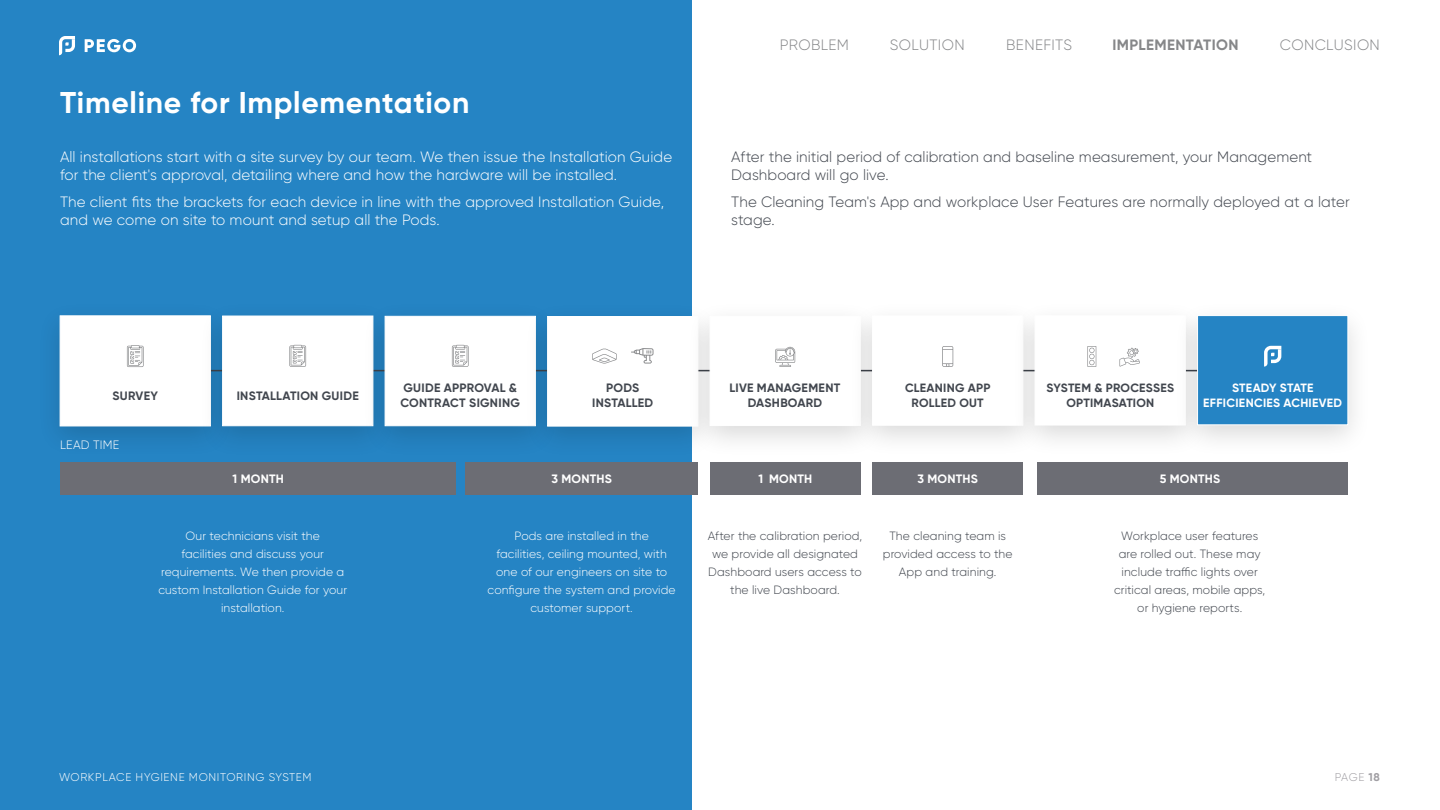
<style>
.page{position:relative;width:1440px;height:810px;background:#fff}
.page>*{position:absolute;margin:0;border:0;box-sizing:border-box;transform-origin:0 0}
.t1{font:700 30px "Gilroy";letter-spacing:.025em;color:#fff}
.t2{font:300 15px/18px "Gilroy";letter-spacing:.005em;color:#fff}
.t3{font:300 15px/18px "Gilroy";letter-spacing:.005em;color:#41464e}
.t4{font:300 15px "Gilroy";letter-spacing:.025em;color:#868789}
.t5{font:700 15px "Gilroy";letter-spacing:.025em;color:#868789}
.TOC_Style{font:700 12.15px "Gilroy";letter-spacing:.02em;color:#41464e}
.TOC_Style-2{font:700 12.15px "Gilroy";letter-spacing:.02em;color:#fff}
.TOC_Style-3{font:300 12.15px "Gilroy";letter-spacing:.015em;color:#fff}
.TOC_Style-4{font:300 12px/18px "Gilroy";letter-spacing:.005em;color:#41464e;text-align:center}
.TOC_Style-5{font:300 12px/18px "Gilroy";letter-spacing:.005em;color:#fff}
.TOC_Style-6{font:700 12px/15px "Gilroy";letter-spacing:.015em;color:#41464e;text-align:center}
.TOC_Style-7{font:700 12px/15px "Gilroy";letter-spacing:.02em;color:#fff;text-align:center}
.t6{font:300 11.25px "Gilroy";letter-spacing:.06em;color:#fff}
.t7{font:300 11.25px "Gilroy";color:#a09ea3}
.s1{font-weight:700}
</style>
<div class="page">
<div style="left:0;top:0;width:692px;height:810px;background:#2584c4"></div>
<div style="left:36px;top:300px;width:199px;height:159px;background:#000;opacity:.15"></div>
<div style="left:60px;top:316px;width:151px;height:110px;background:#fff"></div>
<div style="left:198px;top:300px;width:199px;height:158px;background:#000;opacity:.15"></div>
<div style="left:222px;top:316px;width:151px;height:110px;background:#fff;border:1px solid #fff"></div>
<div style="left:61px;top:462px;width:395px;height:33px;background:#6c6d74"></div>
<div style="left:361px;top:301px;width:199px;height:157px;background:#000;opacity:.15"></div>
<div style="left:385px;top:316px;width:151px;height:110px;background:#fff;border:1px solid #fff"></div>
<div style="left:523px;top:301px;width:199px;height:158px;background:#000;opacity:.15"></div>
<div style="left:547px;top:316px;width:151px;height:110px;background:#fff;border:1px solid #fff"></div>
<div style="left:686px;top:301px;width:199px;height:157px;background:#000;opacity:.15"></div>
<div style="left:710px;top:316px;width:151px;height:110px;background:#fff"></div>
<svg style="left:127px;top:345px;width:17px;height:22px"></svg>
<svg style="left:631px;top:348px;width:23px;height:16px"></svg>
<svg style="left:775px;top:347px;width:20px;height:20px"></svg>
<svg style="left:289px;top:345px;width:17px;height:22px"></svg>
<svg style="left:452px;top:345px;width:17px;height:22px"></svg>
<svg style="left:592px;top:348px;width:25px;height:16px"></svg>
<div style="left:848px;top:300px;width:199px;height:158px;background:#000;opacity:.15"></div>
<div style="left:872px;top:316px;width:151px;height:109px;background:#fff"></div>
<svg style="left:942px;top:346px;width:11px;height:21px"></svg>
<div style="left:1011px;top:300px;width:199px;height:158px;background:#000;opacity:.15"></div>
<div style="left:1035px;top:316px;width:150px;height:109px;background:#fff"></div>
<svg style="left:1087px;top:346px;width:9px;height:21px"></svg>
<svg style="left:1119px;top:348px;width:21px;height:19px"></svg>
<div style="left:1173px;top:300px;width:199px;height:158px;background:#000;opacity:.15"></div>
<div style="left:1197px;top:315px;width:151px;height:110px;background:#2584c4;border:1px solid #fff"></div>
<div style="left:465px;top:462px;width:233px;height:33px;background:#6c6d74"></div>
<div style="left:872px;top:462px;width:151px;height:33px;background:#6c6d74"></div>
<div style="left:710px;top:462px;width:151px;height:33px;background:#6c6d74"></div>
<div style="left:1037px;top:462px;width:311px;height:33px;background:#6c6d74"></div>
<svg style="left:1264px;top:346px;width:17px;height:21px"></svg>
<svg style="left:59px;top:36px;width:16px;height:19px"></svg>
<svg style="left:85px;top:39px;width:51px;height:13px"></svg>
<p class="t1" style="left:60px;top:84px;width:411px">Timeline for Implementation</p>
<p class="t2" style="left:60px;top:148px;width:614px">All installations start with a site survey by our team. We then issue the Installation Guide for the client's approval, detailing where and how the hardware will be installed.</p>
<p class="t2" style="left:60px;top:193px;width:606px">The client fits the brackets for each device in line with the approved Installation Guide, and we come on site to mount and setup all the Pods.</p>
<p class="t4" style="left:780px;top:36px;width:71px">PROBLEM</p>
<p class="t4" style="left:890px;top:36px;width:76px">SOLUTION</p>
<p class="t4" style="left:1006px;top:36px;width:67px">BENEFITS</p>
<p class="t5" style="left:1112px;top:35px;width:128px">IMPLEMENTATION</p>
<p class="t4" style="left:1280px;top:36px;width:102px">CONCLUSION</p>
<p class="t3" style="left:731px;top:148px;width:583px">After the initial period of calibration and baseline measurement, your Management<br>Dashboard will go live.</p>
<p class="t3" style="left:731px;top:193px;width:620px">The Cleaning Team's App and workplace User Features are normally deployed at a later stage.</p>
<p class="TOC_Style" style="left:113px;top:388px;width:47px">SURVEY</p>
<p class="TOC_Style" style="left:237px;top:388px;width:124px">INSTALLATION GUIDE</p>
<p class="TOC_Style-3" style="left:60px;top:437px;width:61px">LEAD TIME</p>
<p class="TOC_Style" style="left:403px;top:380px;width:115px">GUIDE APPROVAL &amp;</p>
<p class="TOC_Style" style="left:400px;top:395px;width:121px">CONTRACT SIGNING</p>
<p class="TOC_Style" style="left:606px;top:380px;width:35px">PODS</p>
<p class="TOC_Style" style="left:592px;top:395px;width:63px">INSTALLED</p>
<p class="TOC_Style" style="left:730px;top:380px;width:112px">LIVE MANAGEMENT</p>
<p class="TOC_Style" style="left:748px;top:395px;width:76px">DASHBOARD</p>
<p class="TOC_Style-6" style="left:905px;top:380px;width:87px">CLEANING APP</p>
<p class="TOC_Style-6" style="left:912px;top:395px;width:74px">ROLLED OUT</p>
<p class="TOC_Style-6" style="left:1047px;top:380px;width:129px">SYSTEM &amp; PROCESSES<br>OPTIMASATION</p>
<p class="TOC_Style-7" style="left:1203px;top:380px;width:141px">STEADY STATE<br>EFFICIENCIES ACHIEVED</p>
<p class="TOC_Style-2" style="left:233px;top:471px;width:53px">1 MONTH</p>
<p class="TOC_Style-5" style="left:186px;top:527px;width:136px">Our technicians visit the</p>
<p class="TOC_Style-5" style="left:181px;top:545px;width:144px">facilities and discuss your</p>
<p class="TOC_Style-5" style="left:158px;top:563px;width:190px">requirements. We then provide a custom Installation Guide for your</p>
<p class="TOC_Style-5" style="left:221px;top:599px;width:65px">installation.</p>
<p class="TOC_Style-2" style="left:551px;top:471px;width:62px">3 MONTHS</p>
<p class="TOC_Style-2" style="left:758px;top:471px;width:55px">1 MONTH</p>
<p class="TOC_Style-2" style="left:917px;top:471px;width:62px">3 MONTHS</p>
<p class="TOC_Style-2" style="left:1160px;top:471px;width:62px">5 MONTHS</p>
<p class="TOC_Style-5" style="left:515px;top:527px;width:136px">Pods are installed in the</p>
<p class="TOC_Style-5" style="left:488px;top:545px;width:190px;text-align:center">facilities, ceiling mounted, with one of our engineers on site to configure the system and provide</p>
<p class="TOC_Style-5" style="left:530px;top:599px;width:104px">customer support.</p>
<p class="TOC_Style-4" style="left:708px;top:527px;width:156px">After the calibration period, we provide all designated<br>Dashboard users access to the live Dashboard.</p>
<p class="TOC_Style-4" style="left:889px;top:527px;width:118px">The cleaning team is</p>
<p class="TOC_Style-4" style="left:883px;top:545px;width:131px">provided access to the</p>
<p class="TOC_Style-4" style="left:899px;top:563px;width:99px">App and training.</p>
<p class="TOC_Style-4" style="left:1121px;top:527px;width:138px">Workplace user features</p>
<p class="TOC_Style-4" style="left:1119px;top:545px;width:143px">are rolled out. These may</p>
<p class="TOC_Style-4" style="left:1122px;top:563px;width:138px">include traffic lights over</p>
<p class="TOC_Style-4" style="left:1114px;top:581px;width:153px">critical areas, mobile apps, or hygiene reports.</p>
<p class="t6" style="left:59px;top:771px;width:254px">WORKPLACE HYGIENE MONITORING SYSTEM</p>
<p class="t7" style="left:1335px;top:771px;width:47px">PAGE <span class="s1">18</span></p>
</div>
